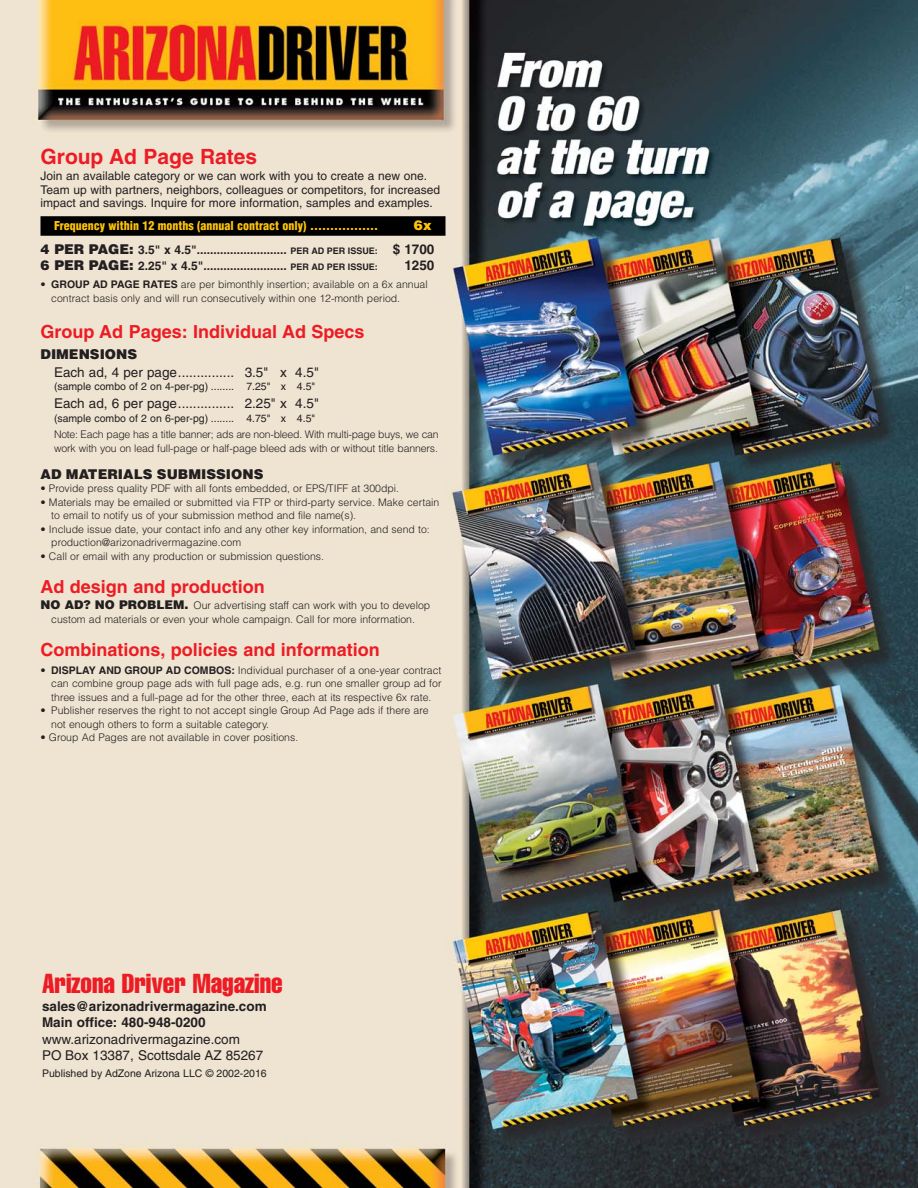
<style>
.page{position:relative;width:918px;height:1188px;background:#fff}
.page>*{position:absolute;margin:0;border:0;box-sizing:border-box;transform-origin:0 0}
.t1{font:extra-condensed 27px "Helvetica";color:#ed1c24}
.t2{font:700 21px "Helvetica";color:#ed1c24}
.t3{font:700 18px "Helvetica";color:#ed1c24}
.t4{font:13.5px/16.5px "Helvetica";color:#231f20}
.t5{font:700 13.5px/16.5px "Helvetica";color:#231f20}
.t6{font:900 13.5px "Helvetica";color:#231f20}
.t7{font:900 13.5px "Helvetica";color:#ffc50b}
.t8{font:12px/13.5px "Helvetica";color:#231f20}
.t9{font:700 12px/16.5px "Helvetica";color:#231f20}
.t10{font:900 condensed 12px "Helvetica";color:#ffc50b}
.t11{font:300 10.5px/13.5px "Helvetica";color:#231f20}
.t12{font:10.5px "Helvetica";color:#231f20}
.s1{font-weight:900;font-size:13.5px}
.s2{font-size:9px}
.s3{font-size:13.5px}
.s4{font-weight:700}
.s5{font-weight:900;font-size:12px}
</style>
<div class="page">
<img style="left:0;top:0;width:918px;height:1188px">
<div style="left:40px;top:216px;width:406px;height:20px;background:#010000"></div>
<h2 class="t2" style="left:40px;top:149px;width:218px">Group Ad Page Rates</h2>
<p class="t8" style="left:40px;top:170px;width:401px">Join an available category or we can work with you to create a new one.<br>Team up with partners, neighbors, colleagues or compet i tors, for increased impact and savings. Inquire for more information, samples and examples.</p>
<p class="t10" style="left:54px;top:221px;width:326px">Frequency within 12 months (annual contract only) .................</p>
<p class="t7" style="left:414px;top:220px;width:20px">6x</p>
<p class="t9" style="left:40px;top:242px;width:396px"><span class="s1">4 PER PAGE:</span> 3.5" x 4.5"........................... <span class="s2">PER AD PER ISSUE:</span> <span class="s3">$ 1700<br></span><span class="s1">6 PER PAGE:</span> 2.25" x 4.5"......................... <span class="s2">PER AD PER ISSUE:</span></p>
<p class="t5" style="left:404px;top:259px;width:32px">1250</p>
<p class="t11" style="left:51px;top:279px;width:378px;text-indent:-11px">• <span class="s4">GROUP AD PAGE RATES</span> are per bimonthly insertion; available on a 6x annual contract basis only and will run consecutively within one 12-month period.</p>
<h3 class="t3" style="left:40px;top:325px;width:326px">Group Ad Pages: Individual Ad Specs</h3>
<p class="t6" style="left:40px;top:349px;width:98px">DIMENSIONS</p>
<p class="t4" style="left:54px;top:365px;width:266px">Each ad, 4 per page............... 3.5" x 4.5"</p>
<p class="t12" style="left:54px;top:383px;width:263px">(sample combo of 2 on 4-per-pg) ........ 7.25" x 4.5"</p>
<p class="t4" style="left:54px;top:397px;width:266px">Each ad, 6 per page............... 2.25" x 4.5"</p>
<p class="t12" style="left:54px;top:414px;width:263px">(sample combo of 2 on 6-per-pg) ........ 4.75" x 4.5"</p>
<p class="t11" style="left:54px;top:429px;width:386px">Note: Each page has a title banner; ads are non-bleed. With multi-page buys, we can work with you on lead full-page or half-page bleed ads with or without title banners.</p>
<p class="t6" style="left:40px;top:469px;width:224px">AD MATERIALS SUBMISSIONS</p>
<p class="t11" style="left:40px;top:483px;width:360px">• Provide press quality PDF with all fonts embedded, or EPS/TIFF at 300dpi.</p>
<p class="t11" style="left:51px;top:496px;width:390px;text-indent:-11px">• Materials may be emailed or submitted via FTP or third-party service. Make certain to email to notify us of your submission method and file name(s).</p>
<p class="t11" style="left:51px;top:523px;width:380px;text-indent:-11px">• Include issue date, your contact info and any other key information, and send to: production@arizonadrivermagazine.com</p>
<p class="t11" style="left:40px;top:550px;width:285px">• Call or email with any production or submission questions.</p>
<h3 class="t3" style="left:40px;top:580px;width:226px">Ad design and production</h3>
<p class="t11" style="left:40px;top:600px;width:391px;text-align:center"><span class="s5">NO AD? NO PROBLEM.</span> Our advertising staff can work with you to develop cus tom ad materials or even your whole campaign. Call for more information.</p>
<h3 class="t3" style="left:40px;top:643px;width:341px">Combinations, policies and information</h3>
<p class="t11" style="left:51px;top:664px;width:392px;text-align:justify;text-indent:-11px">• <span class="s4">DISPLAY AND GROUP AD COMBOS:</span> Individual purchaser of a one-year contract can combine group page ads with full page ads, e.g. run one smaller group ad for three issues and a full-page ad for the other three, each at its respective 6x rate.</p>
<p class="t11" style="left:51px;top:705px;width:379px;text-indent:-11px">• Publisher reserves the right to not accept single Group Ad Page ads if there are not enough others to form a suitable category.</p>
<p class="t11" style="left:41px;top:732px;width:259px">• Group Ad Pages are not available in cover positions.</p>
<h1 class="t1" style="left:42px;top:973px;width:242px">Arizona Driver Magazine</h1>
<p class="t5" style="left:42px;top:999px;width:226px">sales@arizonadrivermagazine.com<br>Main office: 480-948-0200</p>
<p class="t4" style="left:42px;top:1032px;width:223px">www.arizonadrivermagazine.com<br>PO Box 13387, Scottsdale AZ 85267</p>
<p class="t12" style="left:42px;top:1069px;width:226px">Published by AdZone Arizona LLC © 2002-2016</p>
</div>
